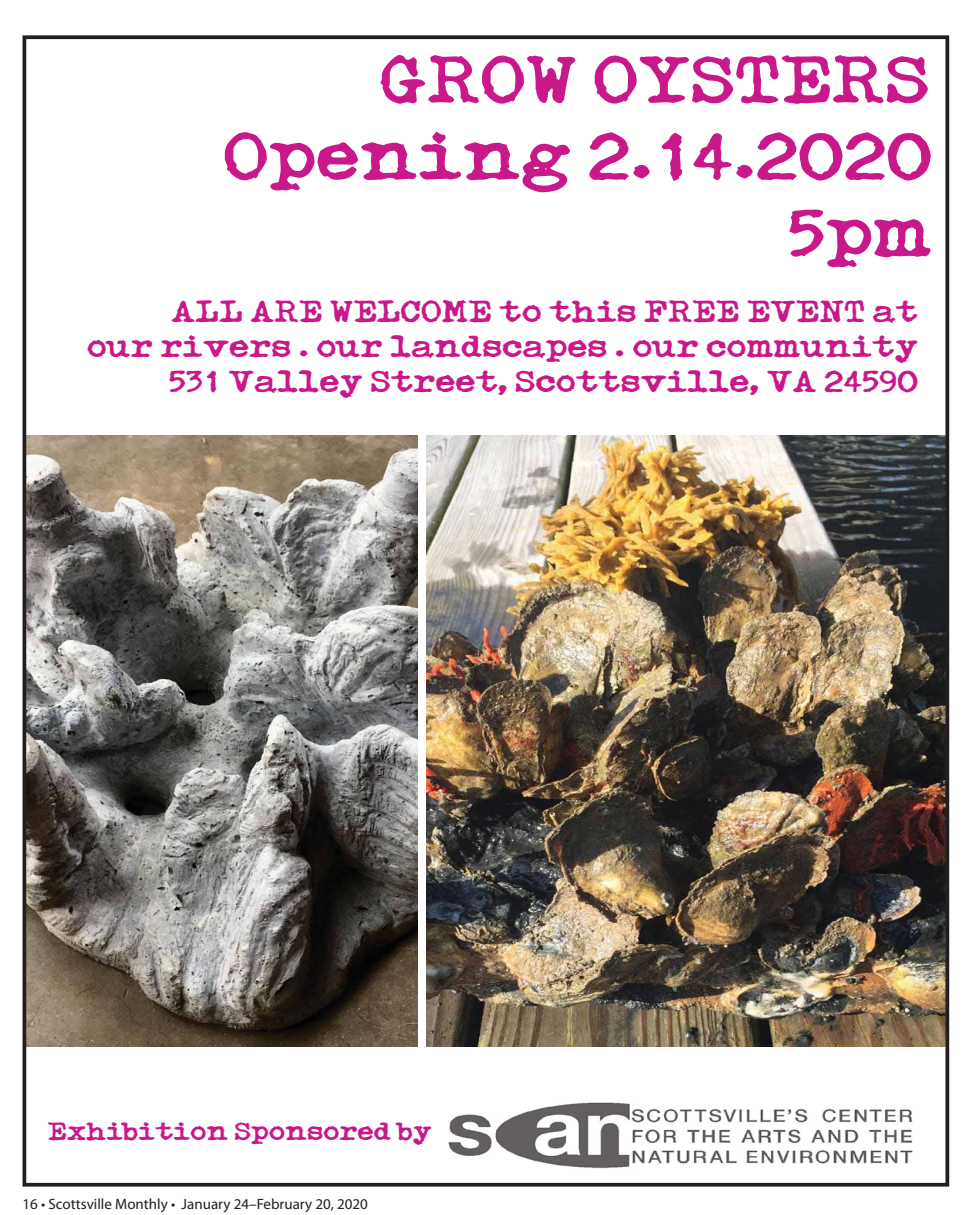
<style>
.page{position:relative;width:968px;height:1215px;background:#fff}
.page>*{position:absolute;margin:0;border:0;box-sizing:border-box;transform-origin:0 0}
.t1{font:63.88px/76.6px "Typetys";color:#c91889;text-align:right;scale:1.2 1}
.t2{font:29.25px/35.1px "Typetys";color:#c91889;text-align:right;scale:1.2 1}
.t3{font:24px "Typetys";color:#c91889;scale:1.2 1}
.t4{font:15px "Myriad Pro";color:#231f20}
</style>
<div class="page">
<img style="left:22px;top:35px;width:927px;height:1152px">
<p class="t1" style="left:223px;top:48px;width:592px">GROW OYSTERS|<br>Opening 2.14.2020<br>5pm</p>
<p class="t2" style="left:87px;top:296px;width:694px">ALL ARE WELCOME to this FREE EVENT at<br>our rivers . our landscapes . our community<br>531 Valley Street, Scottsville, VA 24590</p>
<p class="t3" style="left:48px;top:1122px;width:328px">Exhibition Sponsored by |</p>
<p class="t4" style="left:22px;top:1195px;width:347px">16 • Scottsville Monthly • January 24–February 20, 2020</p>
</div>
